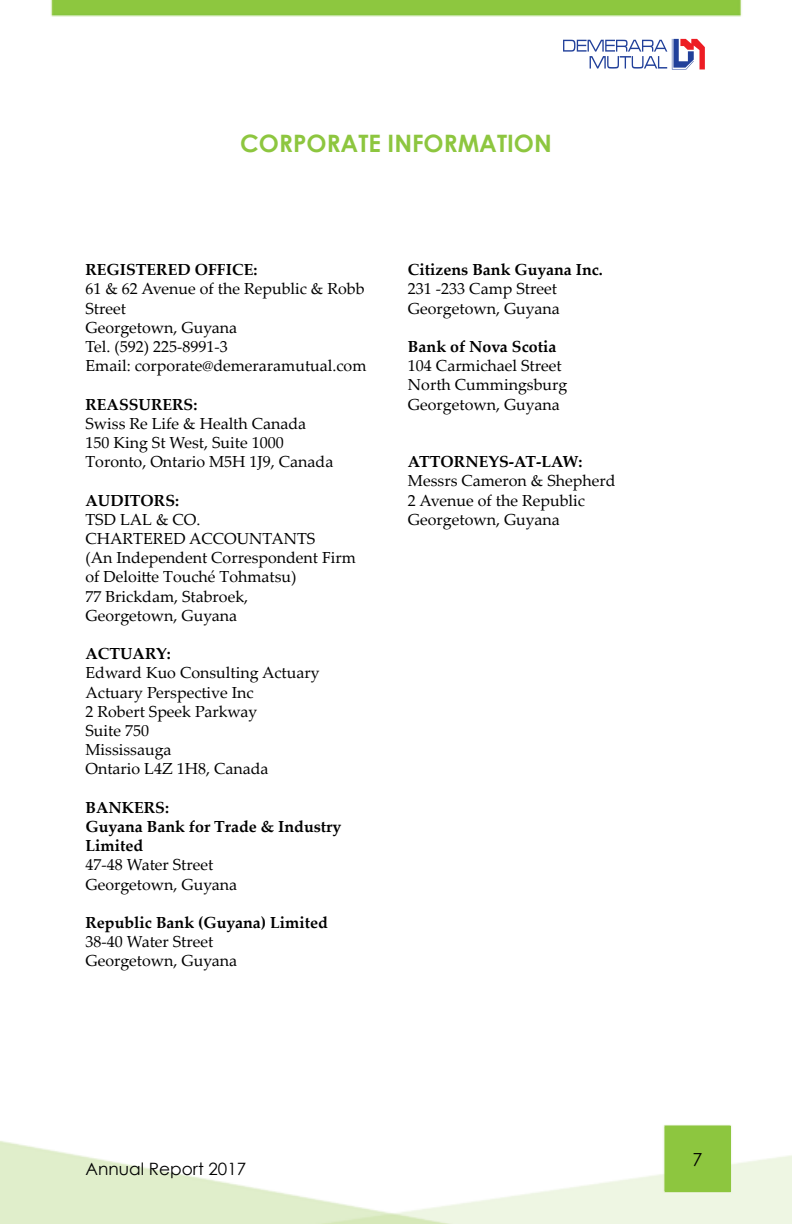
<style>
.page{position:relative;width:792px;height:1224px;background:#fff}
.page>*{position:absolute;margin:0;border:0;box-sizing:border-box;transform-origin:0 0}
.t1{font:700 24px "Century Gothic";color:#8dc63f}
.t2{font:18px "Century Gothic";color:#000}
.t3{font:17px "Century Gothic";color:#000}
.t4{font:16px/19.2px "Palatino Linotype";color:#000}
.t5{font:700 16px/19.2px "Palatino Linotype";color:#000}
</style>
<div class="page">
<img style="left:0;top:0;width:792px;height:1224px">
<svg style="left:563px;top:39px;width:142px;height:30px"></svg>
<div style="left:665px;top:1127px;width:66px;height:65px;background:#8dc63f"></div>
<h1 class="t1" style="left:240px;top:125px;width:313px">CORPORATE INFORMATION</h1>
<p class="t5" style="left:86px;top:260px;width:173px">REGISTERED OFFICE:</p>
<p class="t4" style="left:86px;top:279px;width:282px">61 &amp; 62 Avenue of the Republic &amp; Robb<br>Street<br>Georgetown, Guyana<br>Tel. (592) 225-8991-3<br>Email: corporate@demeraramutual.com</p>
<p class="t5" style="left:86px;top:394px;width:113px">REASSURERS:</p>
<p class="t4" style="left:86px;top:413px;width:249px">Swiss Re Life &amp; Health Canada<br>150 King St West, Suite 1000<br>Toronto, Ontario M5H 1J9, Canada</p>
<p class="t5" style="left:86px;top:490px;width:95px">AUDITORS:</p>
<p class="t4" style="left:86px;top:509px;width:272px">TSD LAL &amp; CO.<br>CHARTERED ACCOUNTANTS<br>(An Independent Correspondent Firm of Deloitte Touché Tohmatsu)<br>77 Brickdam, Stabroek,<br>Georgetown, Guyana</p>
<p class="t5" style="left:86px;top:644px;width:87px">ACTUARY:</p>
<p class="t4" style="left:86px;top:663px;width:236px">Edward Kuo Consulting Actuary<br>Actuary Perspective Inc<br>2 Robert Speek Parkway<br>Suite 750<br>Mississauga<br>Ontario L4Z 1H8, Canada</p>
<p class="t5" style="left:86px;top:797px;width:257px">BANKERS:<br>Guyana Bank for Trade &amp; Industry<br>Limited</p>
<p class="t4" style="left:86px;top:855px;width:153px">47-48 Water Street<br>Georgetown, Guyana</p>
<p class="t5" style="left:86px;top:912px;width:244px">Republic Bank (Guyana) Limited</p>
<p class="t4" style="left:86px;top:931px;width:153px">38-40 Water Street<br>Georgetown, Guyana</p>
<p class="t5" style="left:408px;top:260px;width:196px">Citizens Bank Guyana Inc.</p>
<p class="t4" style="left:408px;top:279px;width:153px">231 -233 Camp Street<br>Georgetown, Guyana</p>
<p class="t5" style="left:408px;top:336px;width:150px">Bank of Nova Scotia</p>
<p class="t4" style="left:408px;top:355px;width:161px">104 Carmichael Street<br>North Cummingsburg<br>Georgetown, Guyana</p>
<p class="t5" style="left:408px;top:452px;width:176px">ATTORNEYS-AT-LAW:</p>
<p class="t4" style="left:408px;top:471px;width:209px">Messrs Cameron &amp; Shepherd<br>2 Avenue of the Republic<br>Georgetown, Guyana</p>
<p class="t3" style="left:86px;top:1157px;width:162px">Annual Report 2017</p>
<p class="t2" style="left:693px;top:1147px;width:11px">7</p>
</div>
